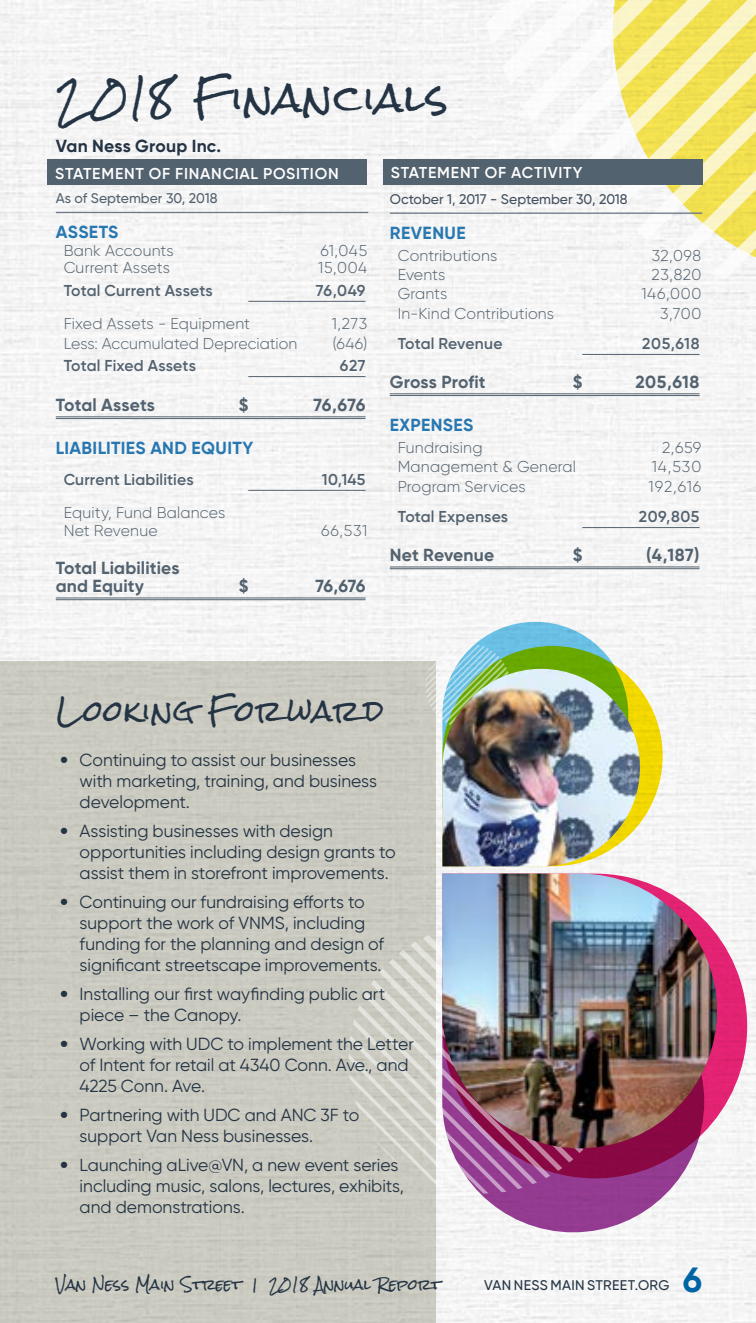
<style>
.page{position:relative;width:756px;height:1323px;background:#f4f4f4}
.page>*{position:absolute;margin:0;border:0;box-sizing:border-box;transform-origin:0 0}
.t1{font:38.5px "Rock Salt";letter-spacing:.04em;color:#243444}
.t2{font:700 35px "Gilroy";color:#0064a4}
.t3{font:28px "Rock Salt";letter-spacing:.035em;color:#243444}
.t4{font:17.5px/21px "Gilroy";color:#243444}
.t5{font:700 17.5px/17.5px "Gilroy";letter-spacing:.005em;color:#53626f}
.t6{font:700 17.5px "Gilroy";letter-spacing:.02em;color:#2777b1}
.t7{font:700 17.5px "Gilroy";letter-spacing:.01em;color:#243444}
.t8{font:300 15.75px/17.5px "Gilroy";letter-spacing:.01em;color:#53626f}
.t9{font:600 15.75px "Gilroy";letter-spacing:.01em;color:#53626f}
.t10{font:600 15.75px "Gilroy";letter-spacing:.045em;color:#fff}
.t11{font:14px "Rock Salt";color:#243444}
.t12{font:500 14px "Gilroy";color:#43505f}
.t13{font:500 14px "Gilroy";letter-spacing:.025em;color:#243444}
.t14{font:500 14px "Gilroy";color:#53626f}
.s1{font-weight:800}
</style>
<div class="page">
<svg style="left:467px;top:0;width:289px;height:307px"></svg>
<div style="left:0;top:662px;width:436px;height:661px;background:#cacac0"></div>
<hr style="left:390px;top:213px;width:312px;height:1px;background:#6d7986">
<hr style="left:582px;top:354px;width:118px;height:1px;background:#53626f">
<hr style="left:390px;top:393px;width:310px;height:1px;background:#53626f">
<hr style="left:390px;top:395px;width:310px;height:1px;background:#53626f">
<hr style="left:582px;top:527px;width:118px;height:1px;background:#53626f">
<hr style="left:390px;top:567px;width:310px;height:1px;background:#53626f">
<hr style="left:390px;top:568px;width:310px;height:1px;background:#53626f">
<div style="left:47px;top:160px;width:320px;height:25px;background:#53626f"></div>
<div style="left:383px;top:159px;width:319px;height:26px;background:#53626f"></div>
<svg style="left:704px;top:874px;width:43px;height:304px;fill:#f1f1f1"></svg>
<svg style="left:442px;top:1148px;width:262px;height:84px;fill:#963c93"></svg>
<svg style="left:348px;top:924px;width:270px;height:270px"></svg>
<svg style="left:628px;top:646px;width:35px;height:220px;fill:#f3f1f1"></svg>
<svg style="left:425px;top:622px;width:203px;height:186px"></svg>
<img style="left:442px;top:669px;width:198px;height:197px">
<img style="left:442px;top:874px;width:275px;height:274px">
<hr style="left:56px;top:212px;width:312px;height:1px;background:#6d7986">
<hr style="left:248px;top:301px;width:118px;height:1px;background:#53626f">
<hr style="left:248px;top:376px;width:118px;height:1px;background:#53626f">
<hr style="left:56px;top:416px;width:310px;height:1px;background:#53626f">
<hr style="left:56px;top:418px;width:310px;height:1px;background:#53626f">
<hr style="left:248px;top:490px;width:118px;height:1px;background:#53626f">
<hr style="left:56px;top:598px;width:310px;height:1px;background:#53626f">
<hr style="left:56px;top:599px;width:310px;height:1px;background:#53626f">
<h1 class="t1" style="left:55px;top:77px;width:394px">2 018 Financials</h1>
<p class="t10" style="left:55px;top:163px;width:285px">STATEMENT OF FINANCIAL POSITION</p>
<p class="t10" style="left:391px;top:163px;width:193px">STATEMENT OF ACTIVITY</p>
<p class="t7" style="left:56px;top:135px;width:167px">Van Ness Group Inc.</p>
<p class="t14" style="left:56px;top:190px;width:163px">As of September 30, 2018</p>
<p class="t6" style="left:56px;top:221px;width:64px">ASSETS</p>
<p class="t8" style="left:64px;top:241px;width:112px">Bank Accounts</p>
<p class="t8" style="left:320px;top:241px;width:48px">61,045</p>
<p class="t8" style="left:64px;top:259px;width:108px">Current Assets</p>
<p class="t8" style="left:318px;top:259px;width:51px">15,004</p>
<p class="t9" style="left:64px;top:281px;width:151px">Total Current Assets</p>
<p class="t9" style="left:316px;top:281px;width:51px">76,049</p>
<p class="t8" style="left:64px;top:315px;width:188px">Fixed Assets - Equipment</p>
<p class="t8" style="left:332px;top:315px;width:37px">1,273</p>
<p class="t8" style="left:64px;top:334px;width:235px">Less: Accumulated Depreciation</p>
<p class="t8" style="left:333px;top:334px;width:36px">(646)</p>
<p class="t9" style="left:64px;top:356px;width:134px">Total Fixed Assets</p>
<p class="t9" style="left:340px;top:356px;width:27px">627</p>
<p class="t5" style="left:56px;top:396px;width:101px">Total Assets</p>
<p class="t5" style="left:239px;top:396px;width:11px">$</p>
<p class="t5" style="left:313px;top:396px;width:54px">76,676</p>
<p class="t6" style="left:56px;top:437px;width:199px">LIABILITIES AND EQUITY</p>
<p class="t9" style="left:64px;top:470px;width:131px">Current Liabilities</p>
<p class="t9" style="left:322px;top:470px;width:45px">10,145</p>
<p class="t8" style="left:64px;top:504px;width:163px">Equity, Fund Balances<br>Net Revenue</p>
<p class="t12" style="left:390px;top:191px;width:239px">October 1, 2017 - September 30, 2018</p>
<p class="t6" style="left:390px;top:222px;width:77px">REVENUE</p>
<p class="t8" style="left:398px;top:246px;width:101px">Contributions</p>
<p class="t8" style="left:652px;top:246px;width:51px">32,098</p>
<p class="t8" style="left:398px;top:266px;width:49px">Events</p>
<p class="t8" style="left:652px;top:266px;width:51px">23,820</p>
<p class="t8" style="left:398px;top:285px;width:51px">Grants</p>
<p class="t8" style="left:642px;top:285px;width:61px">146,000</p>
<p class="t8" style="left:398px;top:304px;width:158px">In-Kind Contributions</p>
<p class="t8" style="left:660px;top:304px;width:43px">3,700</p>
<p class="t9" style="left:398px;top:334px;width:106px">Total Revenue</p>
<p class="t9" style="left:642px;top:334px;width:59px">205,618</p>
<p class="t5" style="left:390px;top:373px;width:97px">Gross Profit</p>
<p class="t5" style="left:573px;top:373px;width:11px">$</p>
<p class="t5" style="left:635px;top:373px;width:66px">205,618</p>
<p class="t6" style="left:390px;top:414px;width:85px">EXPENSES</p>
<p class="t8" style="left:398px;top:439px;width:86px">Fundraising</p>
<p class="t8" style="left:662px;top:439px;width:41px">2,659</p>
<p class="t8" style="left:398px;top:458px;width:180px">Management &amp; General</p>
<p class="t8" style="left:652px;top:458px;width:51px">14,530</p>
<p class="t8" style="left:398px;top:477px;width:130px">Program Services</p>
<p class="t8" style="left:649px;top:477px;width:54px">192,616</p>
<p class="t9" style="left:398px;top:507px;width:112px">Total Expenses</p>
<p class="t9" style="left:639px;top:507px;width:62px">209,805</p>
<p class="t5" style="left:390px;top:546px;width:106px">Net Revenue</p>
<p class="t5" style="left:573px;top:546px;width:11px">$</p>
<p class="t5" style="left:646px;top:546px;width:55px">(4,187)</p>
<p class="t8" style="left:321px;top:521px;width:48px">66,531</p>
<p class="t5" style="left:56px;top:559px;width:125px">Total Liabilities and Equity</p>
<p class="t5" style="left:239px;top:577px;width:11px">$</p>
<p class="t5" style="left:316px;top:577px;width:51px">76,676</p>
<h3 class="t3" style="left:56px;top:696px;width:330px">Looking For war d</h3>
<p class="t4" style="left:80px;top:750px;width:299px;text-indent:-19px"><span class="s1">•</span> Continuing to assist our businesses with marketing, training, and business development.</p>
<p class="t4" style="left:80px;top:820px;width:318px;text-indent:-19px"><span class="s1">•</span> Assisting businesses with design opportunities including design grants to assist them in storefront improvements.</p>
<p class="t4" style="left:80px;top:891px;width:306px;text-indent:-19px"><span class="s1">•</span> Continuing our fundraising efforts to support the work of VNMS, including funding for the planning and design of significant streetscape improvements.</p>
<p class="t4" style="left:80px;top:983px;width:307px;text-indent:-19px"><span class="s1">•</span> Installing our first wayfinding public art piece – the Canopy.</p>
<p class="t4" style="left:80px;top:1033px;width:336px;text-indent:-19px"><span class="s1">•</span> Working with UDC to implement the Letter of Intent for retail at 4340 Conn. Ave., and<br>4225 Conn. Ave.</p>
<p class="t4" style="left:80px;top:1104px;width:281px;text-indent:-19px"><span class="s1">•</span> Partnering with UDC and ANC 3F to support Van Ness businesses.</p>
<p class="t4" style="left:80px;top:1154px;width:326px;text-indent:-19px"><span class="s1">•</span> Launching aLive@VN, a new event series including music, salons, lectures, exhibits, and demonstrations.</p>
<p class="t11" style="left:55px;top:1276px;width:387px">Van Ness Main Street | 2018 Annual Report</p>
<p class="t13" style="left:484px;top:1276px;width:187px">VAN NESS MAIN STREET.ORG</p>
<h2 class="t2" style="left:683px;top:1258px;width:21px">6</h2>
</div>
